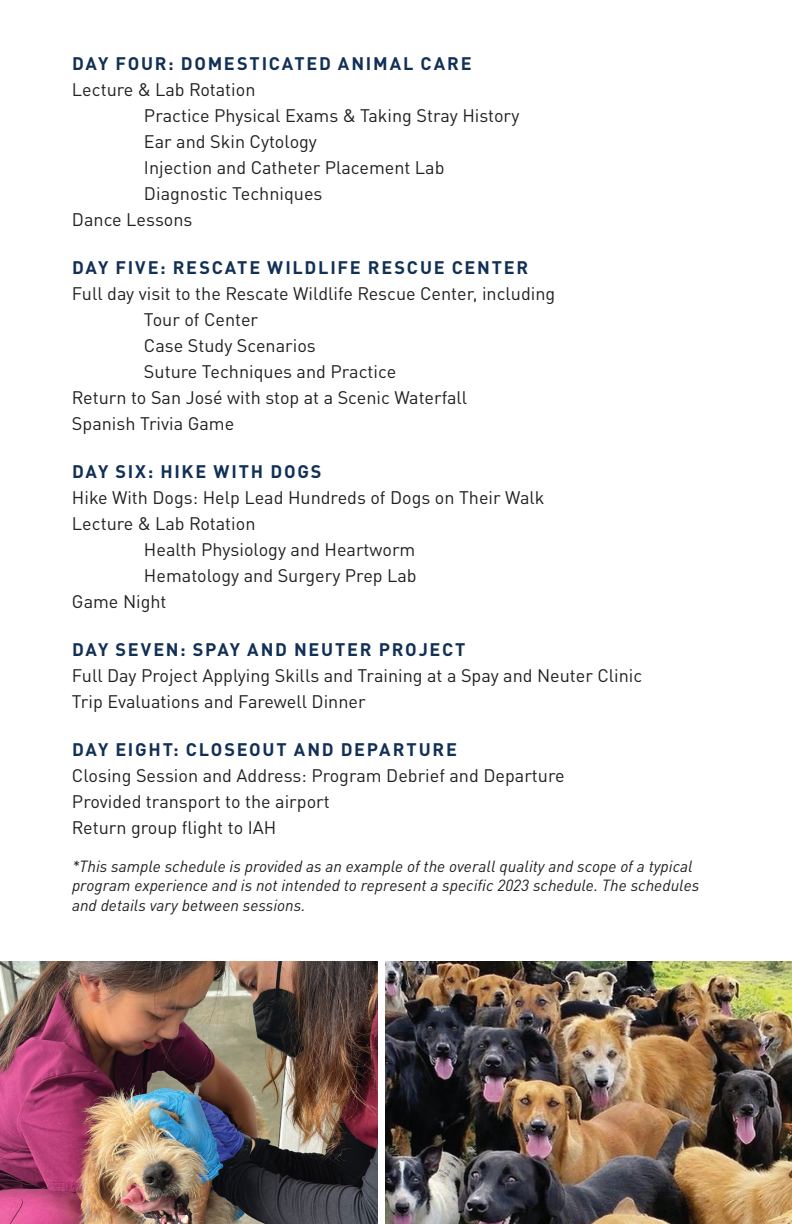
<style>
.page{position:relative;width:792px;height:1224px;background:#fff}
.page>*{position:absolute;margin:0;border:0;box-sizing:border-box;transform-origin:0 0}
.t1{font:18px/26px "DIN Pro";color:#231f20}
.t2{font:700 18px "DIN Pro";letter-spacing:.1em;color:#113056}
.t3{font:italic 16px/19.2px "DIN Pro";color:#231f20}
</style>
<div class="page">
<img style="left:0;top:961px;width:378px;height:263px">
<img style="left:385px;top:961px;width:407px;height:263px">
<p class="t2" style="left:72px;top:49px;width:401px">DAY FOUR: DOMESTICATED ANIMAL CARE</p>
<p class="t1" style="left:72px;top:75px;width:185px">Lecture &amp; Lab Rotation</p>
<p class="t1" style="left:144px;top:101px;width:377px">Practice Physical Exams &amp; Taking Stray History</p>
<p class="t1" style="left:144px;top:127px;width:175px">Ear and Skin Cytology</p>
<p class="t1" style="left:144px;top:153px;width:302px">Injection and Catheter Placement Lab</p>
<p class="t1" style="left:144px;top:179px;width:180px">Diagnostic Techniques</p>
<p class="t1" style="left:72px;top:205px;width:122px">Dance Lessons</p>
<p class="t2" style="left:72px;top:253px;width:458px">DAY FIVE: RESCATE WILDLIFE RESCUE CENTER</p>
<p class="t1" style="left:72px;top:279px;width:485px">Full day visit to the Rescate Wildlife Rescue Center, including</p>
<p class="t1" style="left:144px;top:305px;width:116px">Tour of Center</p>
<p class="t1" style="left:144px;top:331px;width:173px">Case Study Scenarios</p>
<p class="t1" style="left:144px;top:357px;width:254px">Suture Techniques and Practice</p>
<p class="t1" style="left:72px;top:383px;width:397px">Return to San José with stop at a Scenic Waterfall</p>
<p class="t1" style="left:72px;top:409px;width:164px">Spanish Trivia Game</p>
<p class="t2" style="left:72px;top:457px;width:251px">DAY SIX: HIKE WITH DOGS</p>
<p class="t1" style="left:72px;top:483px;width:474px">Hike With Dogs: Help Lead Hundreds of Dogs on Their Walk</p>
<p class="t1" style="left:72px;top:509px;width:185px">Lecture &amp; Lab Rotation</p>
<p class="t1" style="left:144px;top:535px;width:273px">Health Physiology and Heartworm</p>
<p class="t1" style="left:144px;top:561px;width:274px">Hematology and Surgery Prep Lab</p>
<p class="t1" style="left:72px;top:587px;width:96px">Game Night</p>
<p class="t2" style="left:72px;top:635px;width:395px">DAY SEVEN: SPAY AND NEUTER PROJECT</p>
<p class="t1" style="left:72px;top:661px;width:572px">Full Day Project Applying Skills and Training at a Spay and Neuter Clinic<br>Trip Evaluations and Farewell Dinner</p>
<p class="t2" style="left:72px;top:735px;width:386px">DAY EIGHT: CLOSEOUT AND DEPARTURE</p>
<p class="t1" style="left:72px;top:761px;width:494px">Closing Session and Address: Program Debrief and Departure<br>Provided transport to the airport<br>Return group flight to IAH</p>
<p class="t3" style="left:72px;top:856px;width:629px">*This sample schedule is provided as an example of the overall quality and scope of a typical program experience and is not intended to represent a specific 2023 schedule. The schedules and details vary between sessions.</p>
</div>
